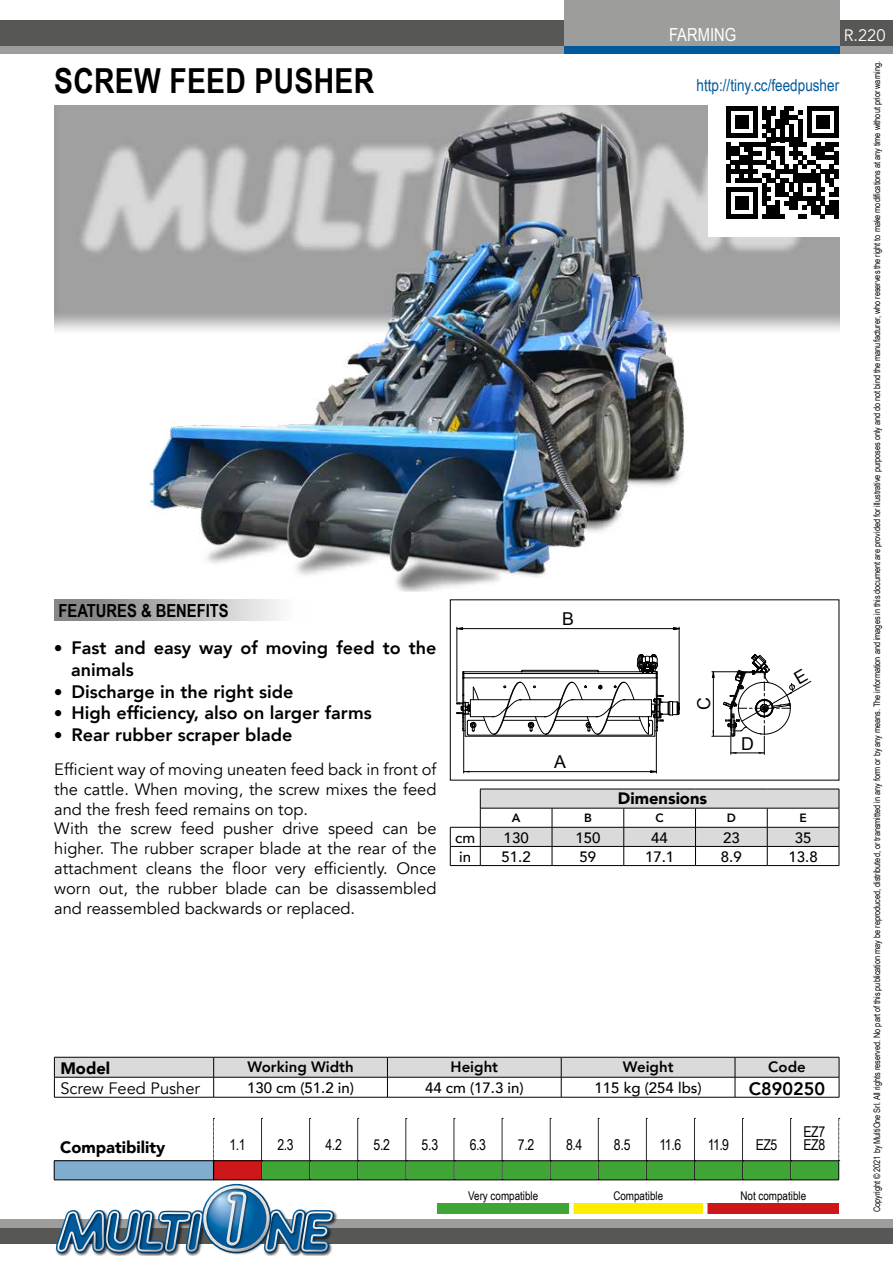
<style>
.page{position:relative;width:893px;height:1263px;background:#fff}
.page>*{position:absolute;margin:0;border:0;box-sizing:border-box;transform-origin:0 0}
.t1{font:700 34.5px "Arial Narrow";letter-spacing:.01em;color:#000}
.t2{font:800 18px/21.6px "Avenir";color:#000}
.t3{font:700 18px "Arial Narrow";color:#000}
.t4{font:18px "Arial Narrow";color:#fff}
.t5{font:17.7px "Arial";color:#000}
.t6{font:16.5px/19.8px "Avenir";color:#000}
.t7{font:900 16.5px "Avenir";color:#000}
.t8{font:16.5px "Arial Narrow";color:#005a9b}
.t9{font:16.5px "Avenir";color:#fff}
.t10{font:500 15px "Avenir";color:#000}
.t11{font:15px/12.8px "Arial Narrow";letter-spacing:-.03em;color:#000}
.t12{font:800 15px "Avenir";color:#000}
.t13{font:12px "Arial Narrow";color:#000}
.t14{font:800 12px "Avenir";color:#000}
.t15{font:9px "Arial Narrow";letter-spacing:-.005em;color:#000}
.s1{font-family:"Tahoma";font-weight:400}
</style>
<div class="page">
<div style="left:0;top:45px;width:893px;height:9px;background:#9d9d9c"></div>
<div style="left:564px;top:45px;width:276px;height:9px;background:#005a9b"></div>
<div style="left:0;top:20px;width:893px;height:25px;background:#575756"></div>
<div style="left:0;top:1219px;width:893px;height:9px;background:#9d9d9c"></div>
<div style="left:0;top:1228px;width:893px;height:16px;background:#575756"></div>
<div style="left:564px;top:0;width:276px;height:45px;background:#9d9d9c"></div>
<img style="left:54px;top:105px;width:785px;height:486px">
<hr style="left:465px;top:736px;width:190px;height:1px;background:#000">
<svg style="left:457px;top:654px;width:223px;height:82px"></svg>
<hr style="left:464px;top:771px;width:192px;height:1px;background:#000">
<hr style="left:463px;top:732px;width:1px;height:41px;background:#000">
<hr style="left:656px;top:732px;width:1px;height:41px;background:#000">
<hr style="left:457px;top:627px;width:1px;height:74px;background:#000">
<hr style="left:679px;top:627px;width:1px;height:80px;background:#000">
<hr style="left:457px;top:628px;width:222px;height:1px;background:#000">
<svg style="left:650px;top:770px;width:6px;height:3px"></svg>
<svg style="left:457px;top:627px;width:6px;height:3px"></svg>
<svg style="left:673px;top:627px;width:6px;height:3px"></svg>
<hr style="left:54px;top:1097px;width:160px;height:1px;background:#000">
<hr style="left:214px;top:1097px;width:173px;height:1px;background:#000">
<hr style="left:387px;top:1097px;width:174px;height:1px;background:#000">
<hr style="left:561px;top:1097px;width:174px;height:1px;background:#000">
<hr style="left:735px;top:1097px;width:104px;height:1px;background:#000">
<svg style="left:54px;top:1057px;width:786px;height:40px"></svg>
<svg style="left:54px;top:1118px;width:786px;height:138px"></svg>
<hr style="left:54px;top:1179px;width:160px;height:1px;background:#000">
<div style="left:54px;top:600px;width:255px;height:21px;background:linear-gradient(to right,#767676,#fff)"></div>
<div style="left:569px;top:1188px;width:5px;height:15px;background:#fff"></div>
<hr style="left:703px;top:1188px;width:4px;height:15px;background:#fff">
<hr style="left:480px;top:865px;width:72px;height:1px;background:#000">
<hr style="left:552px;top:865px;width:72px;height:1px;background:#000">
<hr style="left:624px;top:865px;width:71px;height:1px;background:#000">
<hr style="left:695px;top:865px;width:72px;height:1px;background:#000">
<hr style="left:767px;top:865px;width:72px;height:1px;background:#000">
<svg style="left:480px;top:789px;width:360px;height:76px"></svg>
<hr style="left:450px;top:827px;width:30px;height:1px;background:#000">
<hr style="left:450px;top:846px;width:30px;height:1px;background:#000">
<svg style="left:450px;top:827px;width:1px;height:38px"></svg>
<hr style="left:450px;top:865px;width:30px;height:1px;background:#000">
<div style="left:708px;top:88px;width:149px;height:149px;background:#fff"></div>
<svg style="left:726px;top:106px;width:113px;height:113px"></svg>
<div style="left:834px;top:156px;width:5px;height:9px;background:#000"></div>
<div style="left:834px;top:169px;width:5px;height:9px;background:#000"></div>
<div style="left:834px;top:187px;width:5px;height:9px;background:#000"></div>
<div style="left:834px;top:201px;width:5px;height:9px;background:#000"></div>
<div style="left:834px;top:210px;width:5px;height:9px;background:#000"></div>
<svg style="left:712px;top:654px;width:99px;height:100px"></svg>
<p class="t4" style="left:669px;top:22px;width:69px">FARMING</p>
<p class="t9" style="left:844px;top:25px;width:43px">R.220</p>
<h1 class="t1" style="left:54px;top:55px;width:321px">SCREW FEED PUSHER</h1>
<p class="t8" style="left:696px;top:73px;width:144px">http://tiny.cc/feedpusher</p>
<p class="t3" style="left:58px;top:597px;width:172px">FEATURES &amp; BENEFITS</p>
<p class="t2" style="left:71px;top:637px;width:367px;text-indent:-17px"><span class="s1">•</span> Fast and easy way of moving feed to the animals</p>
<p class="t2" style="left:54px;top:681px;width:241px"><span class="s1">•</span> Discharge in the right side</p>
<p class="t2" style="left:54px;top:702px;width:319px"><span class="s1">•</span> High efficiency, also on larger farms</p>
<p class="t2" style="left:54px;top:724px;width:240px"><span class="s1">•</span> Rear rubber scraper blade</p>
<p class="t6" style="left:54px;top:760px;width:384px">Efficient way of moving uneaten feed back in front of the cattle. When moving, the screw mixes the feed and the fresh feed remains on top.<br>With the screw feed pusher drive speed can be higher. The rubber scraper blade at the rear of the attachment cleans the floor very efficiently. Once worn out, the rubber blade can be disassembled and reassembled backwards or replaced.</p>
<p class="t5" style="left:562px;top:607px;width:13px">B</p>
<p class="t5" style="left:554px;top:751px;width:13px">A</p>
<p class="t5" style="left:692px;top:710px;width:14px;rotate:-90deg">C</p>
<p class="t7" style="left:618px;top:784px;width:91px">Dimensions</p>
<p class="t5" style="left:741px;top:732px;width:14px">D</p>
<p class="t14" style="left:512px;top:809px;width:10px">A</p>
<p class="t14" style="left:584px;top:809px;width:9px">B</p>
<p class="t14" style="left:655px;top:809px;width:10px">C</p>
<p class="t14" style="left:727px;top:809px;width:11px">D</p>
<p class="t14" style="left:799px;top:809px;width:9px">E</p>
<p class="t10" style="left:455px;top:825px;width:22px">cm</p>
<p class="t10" style="left:504px;top:825px;width:27px">130</p>
<p class="t10" style="left:575px;top:825px;width:27px">150</p>
<p class="t10" style="left:651px;top:825px;width:18px">44</p>
<p class="t10" style="left:723px;top:825px;width:18px">23</p>
<p class="t10" style="left:795px;top:825px;width:18px">35</p>
<p class="t10" style="left:459px;top:844px;width:13px">in</p>
<p class="t10" style="left:501px;top:844px;width:31px">51.2</p>
<p class="t10" style="left:579px;top:844px;width:18px">59</p>
<p class="t10" style="left:645px;top:844px;width:31px">17.1</p>
<p class="t10" style="left:721px;top:844px;width:22px">8.9</p>
<p class="t10" style="left:788px;top:844px;width:31px">13.8</p>
<p class="t7" style="left:60px;top:1054px;width:51px">Model</p>
<p class="t12" style="left:247px;top:1055px;width:108px">Working Width</p>
<p class="t12" style="left:451px;top:1055px;width:49px">Height</p>
<p class="t12" style="left:623px;top:1055px;width:52px">Weight</p>
<p class="t12" style="left:768px;top:1055px;width:39px">Code</p>
<p class="t6" style="left:60px;top:1079px;width:141px">Screw Feed Pusher</p>
<p class="t10" style="left:247px;top:1075px;width:109px">130 cm (51.2 in)</p>
<p class="t10" style="left:425px;top:1075px;width:100px">44 cm (17.3 in)</p>
<p class="t10" style="left:594px;top:1075px;width:109px">115 kg (254 lbs)</p>
<p class="t2" style="left:749px;top:1078px;width:78px">C890250</p>
<p class="t7" style="left:60px;top:1133px;width:107px">Compatibility</p>
<p class="t11" style="left:229px;top:1137px;width:18px">1.1</p>
<p class="t11" style="left:277px;top:1137px;width:18px">2.3</p>
<p class="t11" style="left:326px;top:1137px;width:18px">4.2</p>
<p class="t11" style="left:374px;top:1137px;width:18px">5.2</p>
<p class="t11" style="left:421px;top:1137px;width:19px">5.3</p>
<p class="t11" style="left:470px;top:1137px;width:18px">6.3</p>
<p class="t11" style="left:518px;top:1137px;width:18px">7.2</p>
<p class="t11" style="left:566px;top:1137px;width:18px">8.4</p>
<p class="t11" style="left:614px;top:1137px;width:19px">8.5</p>
<p class="t11" style="left:659px;top:1137px;width:23px">11.6</p>
<p class="t11" style="left:708px;top:1137px;width:23px">11.9</p>
<p class="t11" style="left:756px;top:1137px;width:23px">EZ5</p>
<p class="t11" style="left:803px;top:1125px;width:23px">EZ7<br>EZ8</p>
<p class="t13" style="left:468px;top:1187px;width:72px">Very compatible</p>
<p class="t13" style="left:613px;top:1187px;width:51px">Compatible</p>
<p class="t13" style="left:740px;top:1187px;width:67px">Not compatible</p>
<p class="t15" style="left:870px;top:1212px;width:1152px;rotate:-90deg">Copyright © 2021 by MultiOne Srl. All rights reserved. No part of this publication may be reproduced, distributed, or transmitted in any form or by any means. The information and images in this document are provided for illustrative purposes only and do not bind the manufacturer, who reserves the right to make modifications at any time without prior warning.</p>
</div>
